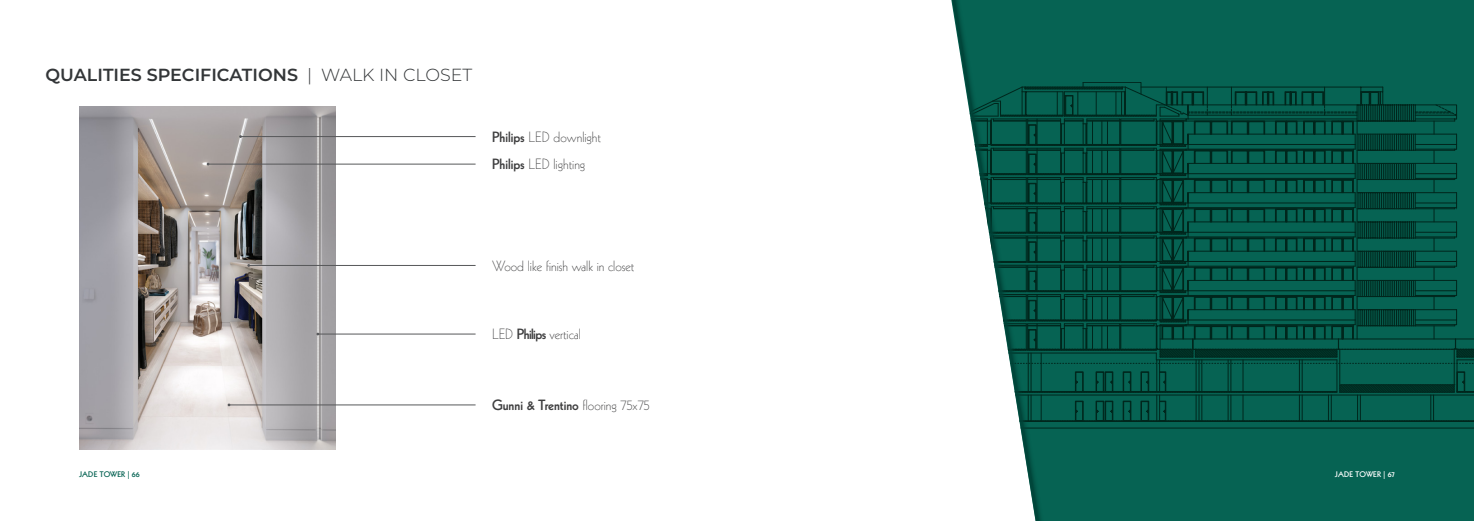
<style>
.page{position:relative;width:1474px;height:521px;background:#fff}
.page>*{position:absolute;margin:0;border:0;box-sizing:border-box;transform-origin:0 0}
.t1{font:600 17.5px "Montserrat";color:#333638}
.t2{font:300 14.44px "Kabel LT Std";color:#3e3e3f}
.t3{font:800 14.44px "Kabel LT Std";color:#3e3e3f}
.t4{font:800 7.88px "Kabel LT Std";letter-spacing:.025em;color:#066353}
.t5{font:800 7.88px "Kabel LT Std";letter-spacing:.025em;color:#fff}
.s1{font-weight:300}
.s2{font-weight:800}
</style>
<div class="page">
<img style="left:79px;top:107px;width:256px;height:342px">
<hr style="left:229px;top:404px;width:246px;height:1px;background:#57585a">
<hr style="left:249px;top:265px;width:226px;height:1px;background:#57585a">
<hr style="left:208px;top:164px;width:267px;height:1px;background:#57585a">
<hr style="left:240px;top:136px;width:235px;height:1px;background:#57585a">
<hr style="left:318px;top:334px;width:157px;height:1px;background:#57585a">
<div style="left:1065px;top:0;width:408px;height:521px;background:#066353"></div>
<svg style="left:1065px;top:422px;width:408px;height:7px;background:#055a4b"></svg>
<svg style="left:1065px;top:82px;width:409px;height:340px;background:#045446"></svg>
<svg style="left:951px;top:0;width:114px;height:521px"></svg>
<p class="t1" style="left:46px;top:63px;width:428px">QUALITIES SPECIFICATIONS <span class="s1">| WALK IN CLOSET</span></p>
<p class="t2" style="left:492px;top:129px;width:111px"><span class="s2">Philips</span> LED downlight</p>
<p class="t2" style="left:492px;top:156px;width:95px"><span class="s2">Philips</span> LED lighting</p>
<p class="t2" style="left:492px;top:258px;width:144px">Wood like finish walk in closet</p>
<p class="t2" style="left:492px;top:326px;width:90px">LED <span class="s2">Philips</span> vertical</p>
<p class="t3" style="left:492px;top:397px;width:159px">Gunni &amp; Trentino <span class="s1">flooring 75x75</span></p>
<p class="t4" style="left:79px;top:469px;width:62px">JADE TOWER | 66</p>
<p class="t5" style="left:1335px;top:469px;width:61px">JADE TOWER | 67</p>
</div>
